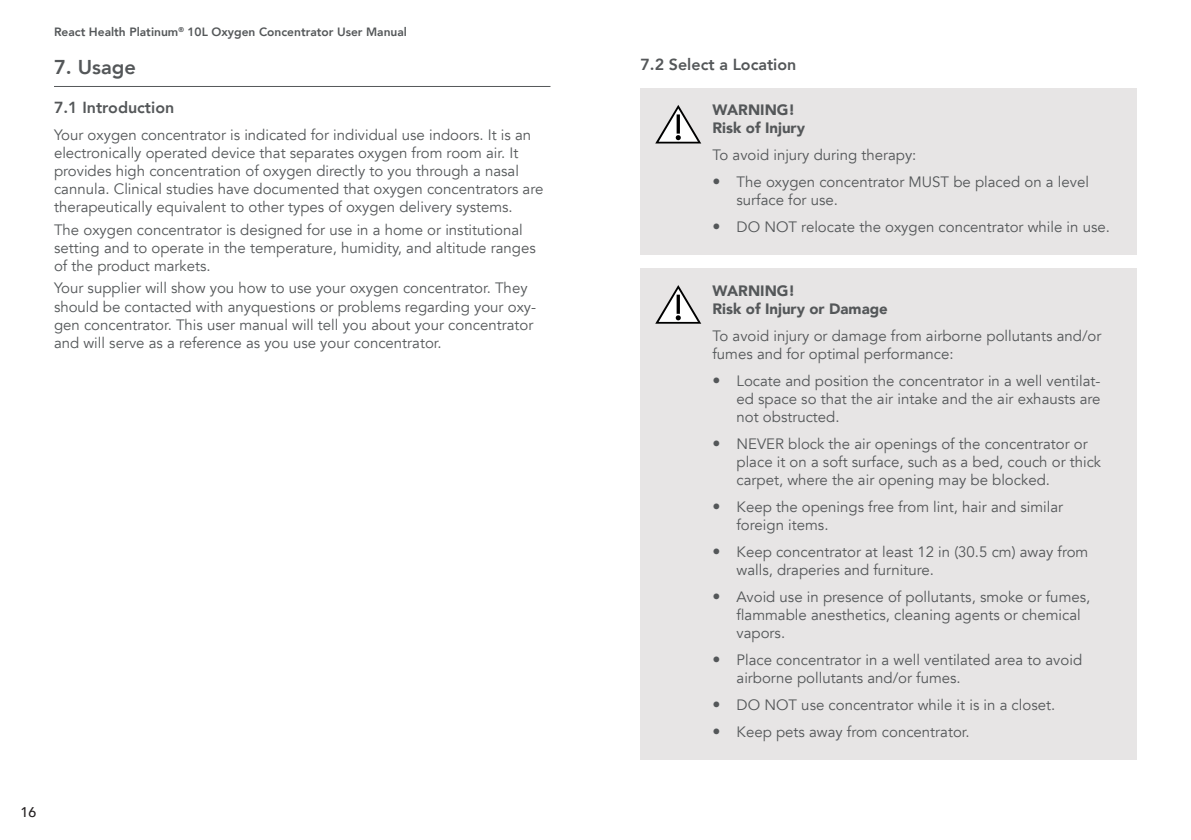
<style>
.page{position:relative;width:1191px;height:840px;background:#fff}
.page>*{position:absolute;margin:0;border:0;box-sizing:border-box;transform-origin:0 0}
._1_Section_Header{font:800 20px "Avenir";color:#545759}
._1_1_Section_Header{font:800 16px "Avenir";color:#545759}
.Body_Copy{font:15px/18px "Avenir";color:#545759}
.Warning_Box{font:15px/18px "Avenir";color:#545759}
.Warning_Box-2{font:900 15px/18px "Avenir";color:#545759}
.t1{font:500 14px "Avenir";color:#231f20}
.t2{font:800 12px "Avenir";color:#545759}
.s1{font-size:16px}
</style>
<div class="page">
<hr style="left:54px;top:86px;width:496px;height:1px;background:#545759">
<div style="left:640px;top:88px;width:497px;height:62px;background:#e7e5e5"></div>
<div style="left:640px;top:133px;width:497px;height:44px;background:#e7e5e5"></div>
<div style="left:640px;top:172px;width:497px;height:56px;background:#e7e5e5"></div>
<div style="left:640px;top:217px;width:497px;height:38px;background:#e7e5e5"></div>
<div style="left:640px;top:268px;width:497px;height:63px;background:#e7e5e5"></div>
<div style="left:640px;top:313px;width:497px;height:62px;background:#e7e5e5"></div>
<div style="left:640px;top:370px;width:497px;height:74px;background:#e7e5e5"></div>
<div style="left:640px;top:433px;width:497px;height:74px;background:#e7e5e5"></div>
<div style="left:640px;top:496px;width:497px;height:56px;background:#e7e5e5"></div>
<div style="left:640px;top:541px;width:497px;height:56px;background:#e7e5e5"></div>
<div style="left:640px;top:586px;width:497px;height:74px;background:#e7e5e5"></div>
<div style="left:640px;top:649px;width:497px;height:56px;background:#e7e5e5"></div>
<div style="left:640px;top:694px;width:497px;height:38px;background:#e7e5e5"></div>
<div style="left:640px;top:721px;width:497px;height:38px;background:#e7e5e5"></div>
<svg style="left:655px;top:105px;width:46px;height:38px"></svg>
<svg style="left:655px;top:285px;width:46px;height:38px"></svg>
<p class="t2" style="left:54px;top:22px;width:354px">React Health Platinum<sup>®</sup> 10L Oxygen Concentrator User Manual</p>
<p class="_1_Section_Header" style="left:54px;top:51px;width:83px">7. Usage</p>
<p class="_1_1_Section_Header" style="left:54px;top:95px;width:122px">7.1 Introduction</p>
<p class="Body_Copy" style="left:54px;top:126px;width:491px">Your oxygen concentrator is indicated for individual use indoors. It is an electronically operated device that separates oxygen from room air. It provides high concentration of oxygen directly to you through a nasal cannula. Clinical studies have documented that oxygen concentrators are therapeutically equivalent to other types of oxygen delivery systems.</p>
<p class="Body_Copy" style="left:54px;top:221px;width:483px">The oxygen concentrator is designed for use in a home or institutional setting and to operate in the temperature, humidity, and altitude ranges of the product markets.</p>
<p class="Body_Copy" style="left:54px;top:279px;width:483px">Your supplier will show you how to use your oxygen concentrator. They should be contacted with anyquestions or problems regarding your oxy&shy;gen concentrator. This user manual will tell you about your concentrator and will serve as a reference as you use your concentrator.</p>
<p class="t1" style="left:21px;top:799px;width:17px">16</p>
<p class="_1_1_Section_Header" style="left:640px;top:52px;width:157px">7.2 Select a Location</p>
<p class="Warning_Box-2" style="left:712px;top:100px;width:94px">WARNING!<br>Risk of Injury</p>
<p class="Warning_Box" style="left:712px;top:146px;width:205px">To avoid injury during therapy:</p>
<p class="Body_Copy" style="left:736px;top:173px;width:354px;text-indent:-24px"><span class="s1">•</span> The oxygen concentrator MUST be placed on a level surface for use.</p>
<p class="Body_Copy" style="left:712px;top:218px;width:399px"><span class="s1">•</span> DO NOT relocate the oxygen concentrator while in use.</p>
<p class="Warning_Box-2" style="left:712px;top:281px;width:177px">WARNING!<br>Risk of Injury or Damage</p>
<p class="Warning_Box" style="left:712px;top:326px;width:390px">To avoid injury or damage from airborne pollutants and/or fumes and for optimal performance:</p>
<p class="Body_Copy" style="left:736px;top:371px;width:365px;text-align:justify;text-indent:-24px"><span class="s1">•</span> Locate and position the concentrator in a well ventilat&shy;ed space so that the air intake and the air exhausts are not obstructed.</p>
<p class="Body_Copy" style="left:736px;top:434px;width:366px;text-indent:-24px"><span class="s1">•</span> NEVER block the air openings of the concentrator or place it on a soft surface, such as a bed, couch or thick carpet, where the air opening may be blocked.</p>
<p class="Body_Copy" style="left:736px;top:497px;width:328px;text-indent:-24px"><span class="s1">•</span> Keep the openings free from lint, hair and similar foreign items.</p>
<p class="Body_Copy" style="left:736px;top:542px;width:353px;text-indent:-24px"><span class="s1">•</span> Keep concentrator at least 12 in (30.5 cm) away from walls, draperies and furniture.</p>
<p class="Body_Copy" style="left:736px;top:587px;width:355px;text-indent:-24px"><span class="s1">•</span> Avoid use in presence of pollutants, smoke or fumes, flammable anesthetics, cleaning agents or chemical vapors.</p>
<p class="Body_Copy" style="left:736px;top:650px;width:347px;text-indent:-24px"><span class="s1">•</span> Place concentrator in a well ventilated area to avoid airborne pollutants and/or fumes.</p>
<p class="Body_Copy" style="left:712px;top:695px;width:344px"><span class="s1">•</span> DO NOT use concentrator while it is in a closet.</p>
<p class="Body_Copy" style="left:712px;top:722px;width:259px"><span class="s1">•</span> Keep pets away from concentrator.</p>
</div>
